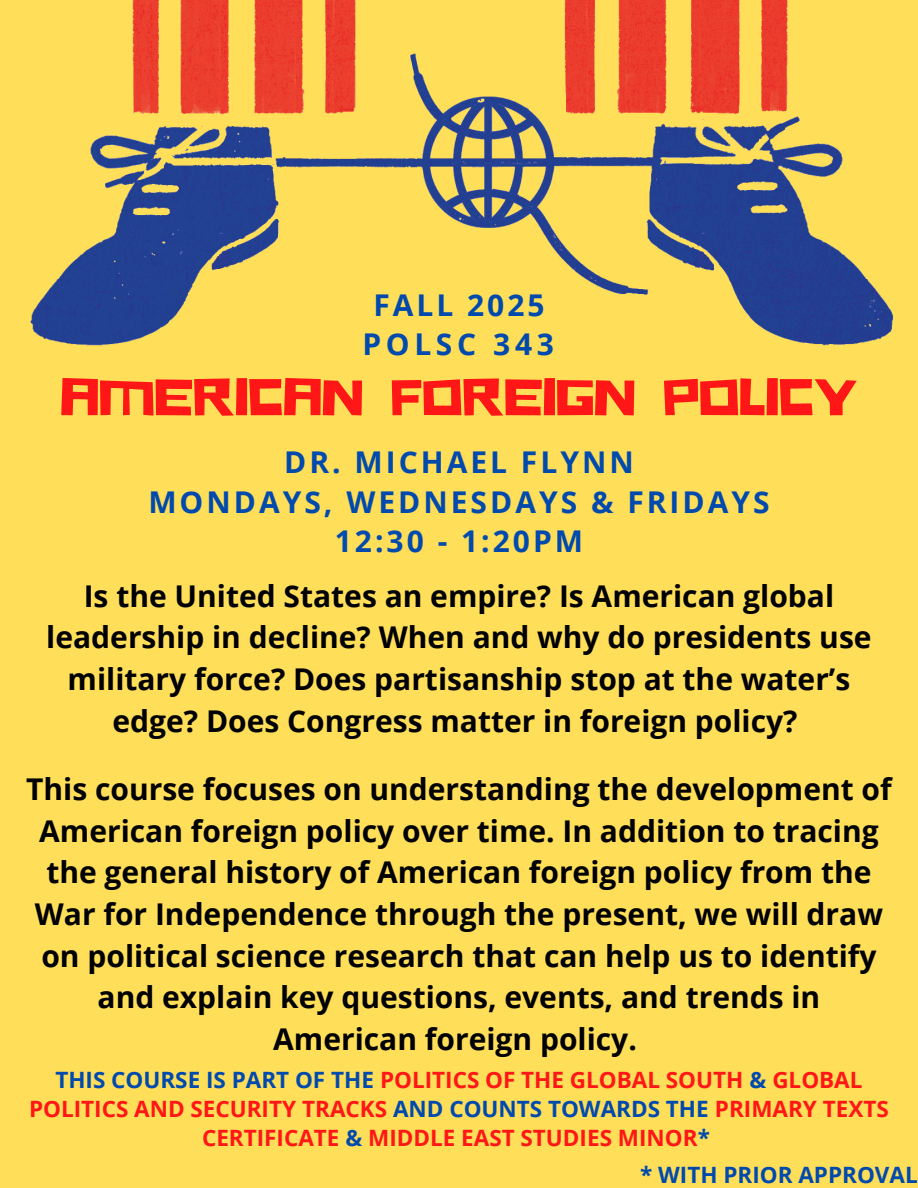
<style>
.page{position:relative;width:918px;height:1188px;background:#ffde59}
.page>*{position:absolute;margin:0;border:0;box-sizing:border-box;transform-origin:0 0}
.t1{font:52.5px "Hitchcut";color:#ff1616}
.t2{font:700 30px/41.7px "Open Sans";color:#000;text-align:center}
.t3{font:700 30px/39.3px "Open Sans";letter-spacing:.1em;color:#004aad;text-align:center}
.t4{font:700 30px/39.3px "Open Sans";letter-spacing:.13em;color:#004aad;text-align:center}
.t5{font:700 22.5px/29.2px "Open Sans";color:#ff1616;text-align:center}
.t6{font:700 22.5px "Open Sans";color:#004aad}
.s1{color:#004aad}
</style>
<div class="page">
<img style="left:30px;top:0;width:863px;height:346px">
<h2 class="t4" style="left:362px;top:285px;width:193px">FALL 2025<br>POLSC 343</h2>
<p class="t1" style="left:60px;top:362px;width:799px">AMERICAN FOREIGN POLICY</p>
<h3 class="t3" style="left:148px;top:442px;width:623px">DR. MICHAEL FLYNN<br>MONDAYS, WEDNESDAYS &amp; FRIDAYS<br>12:30 - 1:20PM</h3>
<h1 class="t2" style="left:46px;top:574px;width:827px">Is the United States an empire? Is American global leadership in decline? When and why do presidents use military force? Does partisanship stop at the water’s edge? Does Congress matter in foreign policy?</h1>
<h2 class="t2" style="left:26px;top:768px;width:867px">This course focuses on understanding the development of American foreign policy over time. In addition to tracing the general history of American foreign policy from the War for Independence through the present, we will draw on political science research that can help us to identify and explain key questions, events, and trends in American foreign policy.</h2>
<h3 class="t5" style="left:29px;top:1065px;width:861px"><span class="s1">THIS COURSE IS PART OF THE</span> POLITICS OF THE GLOBAL SOUTH <span class="s1">&amp;</span> GLOBAL<br>POLITICS AND SECURITY TRACKS <span class="s1">AND COUNTS TOWARDS THE</span> PRIMARY TEXTS<br>CERTIFICATE <span class="s1">&amp;</span> MIDDLE EAST STUDIES MINOR<span class="s1">*</span></h3>
<p class="t6" style="left:640px;top:1159px;width:279px">* WITH PRIOR APPROVAL</p>
</div>
